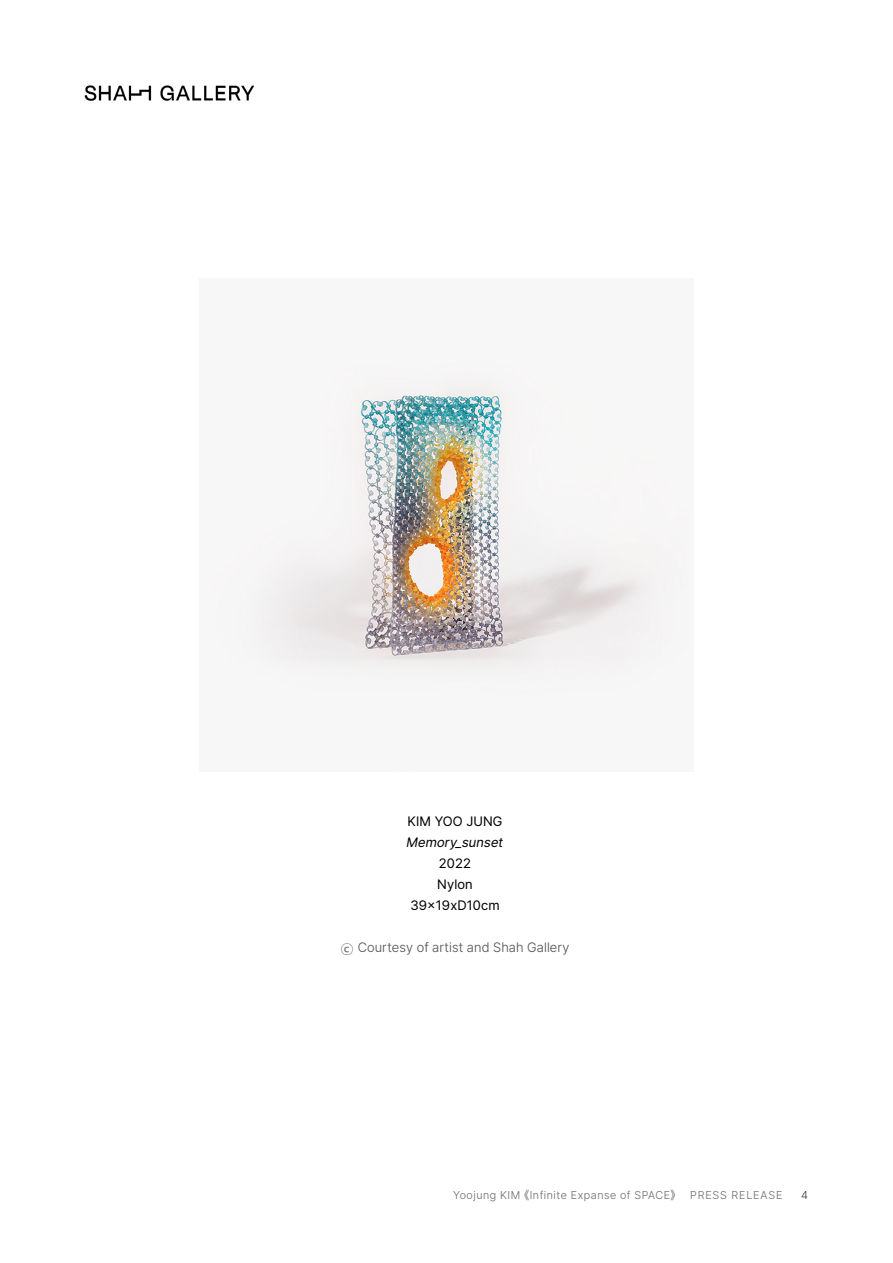
<style>
.page{position:relative;width:893px;height:1263px;background:#fff}
.page>*{position:absolute;margin:0;border:0;box-sizing:border-box;transform-origin:0 0}
.t1{font:300 13.5px "Pretendard";letter-spacing:.01em;color:#595757}
.t2{font:13.5px/21px "Pretendard";letter-spacing:.01em;color:#000;text-align:center}
.t3{font:italic 13.5px "Pretendard";color:#000}
.t4{font:300 11.25px "Pretendard";letter-spacing:.05em;color:#727171}
.t5{font:300 11.25px "Pretendard";letter-spacing:.08em;color:#727171}
.t6{font:300 11.25px "Pretendard";color:#3e3a39}
.s1{font-family:"Malgun Gothic";font-weight:400}
</style>
<div class="page">
<img style="left:84px;top:85px;width:171px;height:16px">
<img style="left:237px;top:370px;width:450px;height:313px">
<p class="t2" style="left:408px;top:811px;width:96px">KIM YOO JUNG</p>
<p class="t3" style="left:406px;top:833px;width:101px">Memory_sunset</p>
<p class="t2" style="left:410px;top:853px;width:91px">2022<br>Nylon<br>39x19xD10cm</p>
<p class="t1" style="left:341px;top:938px;width:230px"><span class="s1">ⓒ</span> Courtesy of artist and Shah Gallery</p>
<p class="t4" style="left:453px;top:1187px;width:224px">Yoojung KIM 《Infinite Expanse of SPACE》</p>
<p class="t5" style="left:690px;top:1187px;width:94px">PRESS RELEASE</p>
<p class="t6" style="left:801px;top:1187px;width:8px">4</p>
</div>
